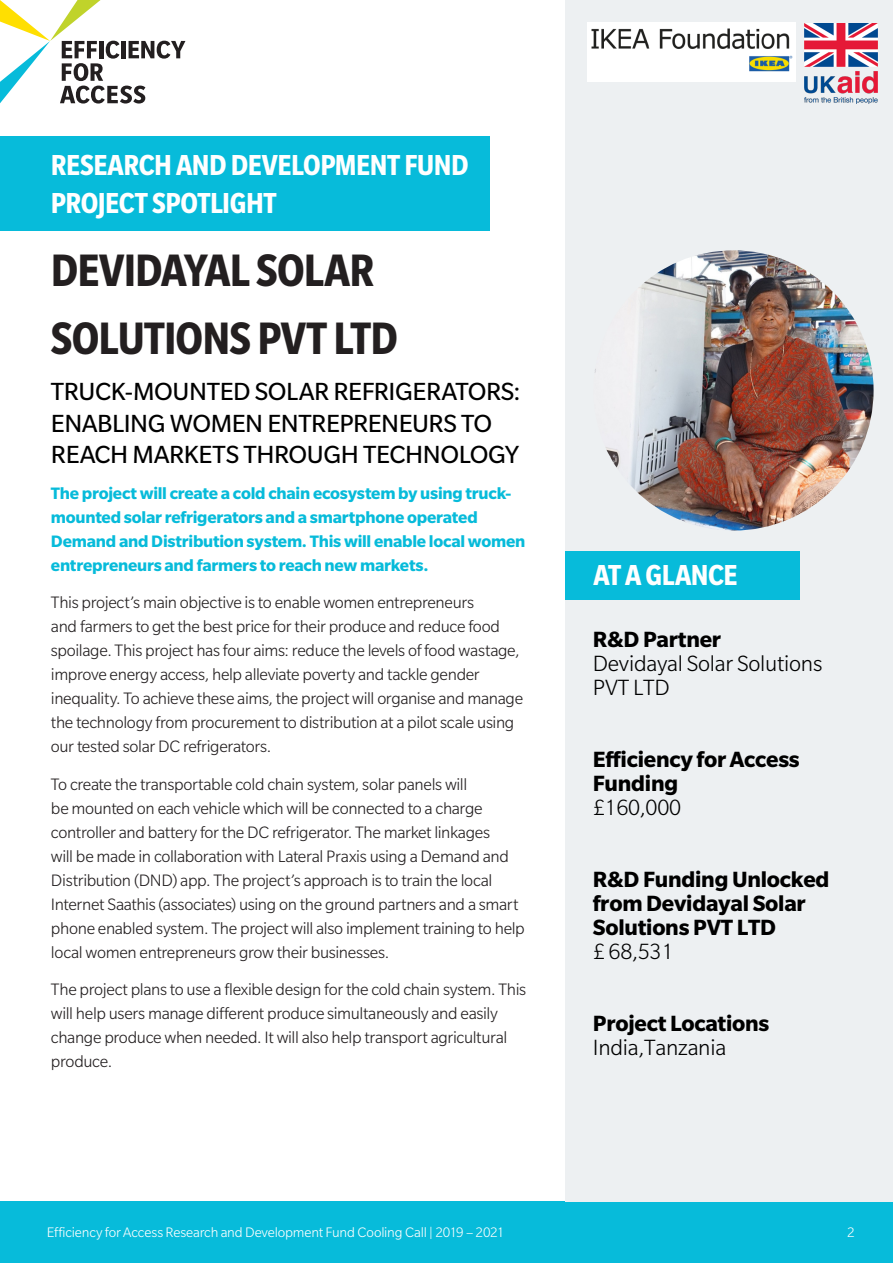
<style>
.page{position:relative;width:893px;height:1263px;background:#fff}
.page>*{position:absolute;margin:0;border:0;box-sizing:border-box;transform-origin:0 0}
.COVER_-_Title{font:700 condensed 49.5px/67.5px "Slate Std";letter-spacing:-.02em;color:#231f20}
.Top_Intro_Header{font:700 condensed 31.5px/37.8px "Slate Std";letter-spacing:-.015em;color:#fff}
.COVER_-_Title-2{font:27px/31.5px "Slate Std";letter-spacing:-.015em;color:#000}
.Top_Intro_Header-2{font:700 24px/24px "Slate Std";letter-spacing:-.01em;color:#000}
.Top_Intro_Header-3{font:300 24px/24px "Slate Std";letter-spacing:-.01em;color:#000}
.PHOTO_CREDIT{font:300 18px/24px "Slate Std";letter-spacing:-.02em;color:#231f20}
.PHOTO_CREDIT-2{font:700 18px/24px "Slate Std";letter-spacing:-.015em;color:#07bbda}
.PHOTO_CREDIT-3{font:300 15px "Slate Std";letter-spacing:-.01em;color:#fff}
</style>
<div class="page">
<div style="left:0;top:137px;width:490px;height:94px;background:#07bbda"></div>
<svg style="left:0;top:0;width:185px;height:104px"></svg>
<div style="left:0;top:1202px;width:893px;height:61px;background:#07bbda"></div>
<div style="left:565px;top:0;width:328px;height:1202px;background:#edf0f2"></div>
<img style="left:593px;top:250px;width:281px;height:281px;border-radius:140px">
<div style="left:565px;top:552px;width:235px;height:48px;background:#07bbda"></div>
<img style="left:804px;top:23px;width:73px;height:81px">
<img style="left:587px;top:23px;width:208px;height:58px">
<p class="Top_Intro_Header" style="left:51px;top:145px;width:419px">RESEARCH AND DEVELOPMENT FUND<br>PROJECT SPOTLIGHT</p>
<p class="COVER_-_Title" style="left:51px;top:236px;width:348px">DEVIDAYAL SOLAR<br>SOLUTIONS PVT LTD</p>
<p class="COVER_-_Title-2" style="left:51px;top:376px;width:471px">TRUCK-MOUNTED SOLAR REFRIGERATORS:<br>ENABLING WOMEN ENTREPRENEURS TO<br>REACH MARKETS THROUGH TECHNOLOGY</p>
<p class="PHOTO_CREDIT-2" style="left:51px;top:481px;width:476px">The project will create a cold chain ecosystem by using truck&shy;mounted solar refrigerators and a smartphone operated Demand and Distribution system. This will enable local women entrepreneurs and farmers to reach new markets.</p>
<p class="PHOTO_CREDIT" style="left:51px;top:590px;width:474px">This project’s main objective is to enable women entrepreneurs<br>and farmers to get the best price for their produce and reduce food spoilage. This project has four aims: reduce the levels of food wastage, improve energy access, help alleviate poverty and tackle gender inequality. To achieve these aims, the project will organise and manage the technology from procurement to distribution at a pilot scale using our tested solar DC refrigerators.</p>
<p class="PHOTO_CREDIT" style="left:51px;top:772px;width:475px">To create the transportable cold chain system, solar panels will<br>be mounted on each vehicle which will be connected to a charge controller and battery for the DC refrigerator. The market linkages<br>will be made in collaboration with Lateral Praxis using a Demand and Distribution (DND) app. The project’s approach is to train the local Internet Saathis (associates) using on the ground partners and a smart phone enabled system. The project will also implement training to help local women entrepreneurs grow their businesses.</p>
<p class="PHOTO_CREDIT" style="left:51px;top:977px;width:477px">The project plans to use a flexible design for the cold chain system. This will help users manage different produce simultaneously and easily change produce when needed. It will also help transport agricultural produce.</p>
<p class="Top_Intro_Header" style="left:593px;top:556px;width:146px">AT A GLANCE</p>
<p class="Top_Intro_Header-2" style="left:593px;top:627px;width:130px">R&amp;D Partner</p>
<p class="Top_Intro_Header-3" style="left:593px;top:651px;width:231px">Devidayal Solar Solutions<br>PVT LTD</p>
<p class="Top_Intro_Header-2" style="left:593px;top:747px;width:208px">Efficiency for Access<br>Funding</p>
<p class="Top_Intro_Header-3" style="left:593px;top:795px;width:90px">£160,000</p>
<p class="Top_Intro_Header-2" style="left:593px;top:867px;width:238px">R&amp;D Funding Unlocked</p>
<p class="Top_Intro_Header-2" style="left:593px;top:891px;width:214px">from Devidayal Solar</p>
<p class="Top_Intro_Header-2" style="left:593px;top:915px;width:185px">Solutions PVT LTD</p>
<p class="Top_Intro_Header-3" style="left:593px;top:939px;width:82px">£ 68,531</p>
<p class="Top_Intro_Header-2" style="left:593px;top:1011px;width:178px">Project Locations</p>
<p class="Top_Intro_Header-3" style="left:593px;top:1035px;width:135px">India,Tanzania</p>
<p class="PHOTO_CREDIT-3" style="left:47px;top:1224px;width:459px">Efficiency for Access Research and Development Fund Cooling Call | 2019 – 2021</p>
<p class="PHOTO_CREDIT-3" style="left:847px;top:1224px;width:9px">2</p>
</div>
